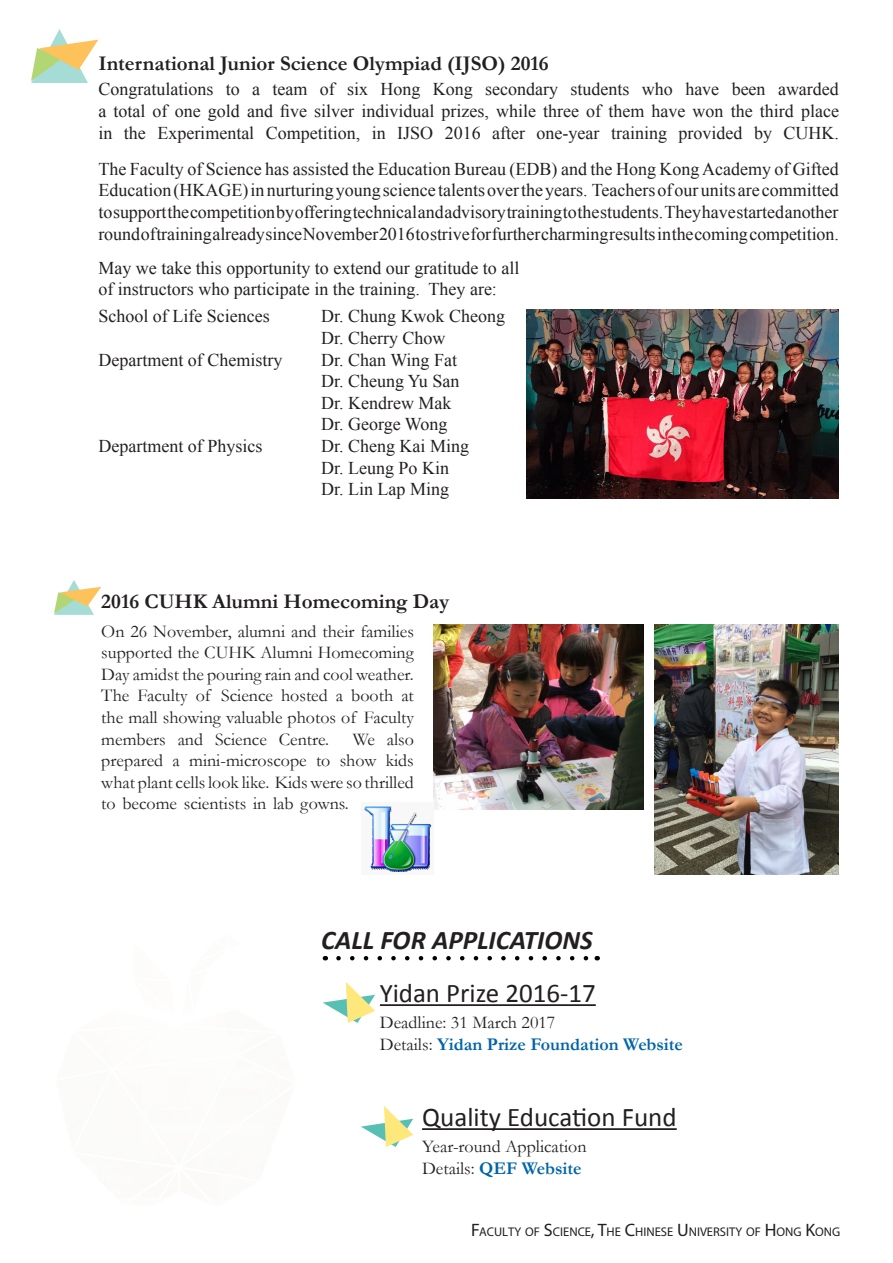
<style>
.page{position:relative;width:893px;height:1263px;background:#fff}
.page>*{position:absolute;margin:0;border:0;box-sizing:border-box;transform-origin:0 0}
.t1{font:27px "Calibri";color:#231f20}
.t2{font:italic 700 27px "Calibri";color:#231f20}
.t3{font:700 21px "Garamond";color:#231f20}
.t4{font:18px/21.6px "Times New Roman";color:#231f20;text-align:justify}
.t5{font:18px/21.6px "Garamond";color:#231f20;text-align:justify}
.t6{font:700 18px "Garamond";color:#0064a8}
.t7{font:12.6px "Myriad Pro";color:#231f20}
.s1{font-weight:400;color:#231f20}
.s2{font-size:18px}
</style>
<div class="page">
<svg style="left:31px;top:29px;width:67px;height:54px"></svg>
<img style="left:526px;top:310px;width:313px;height:188px">
<svg style="left:338px;top:956px;width:251px;height:4px"></svg>
<hr style="left:380px;top:1004px;width:216px;height:2px;background:#231f20">
<svg style="left:323px;top:982px;width:52px;height:41px"></svg>
<hr style="left:422px;top:1128px;width:255px;height:2px;background:#231f20">
<svg style="left:361px;top:1106px;width:52px;height:41px"></svg>
<svg style="left:54px;top:580px;width:47px;height:35px"></svg>
<img style="left:654px;top:625px;width:185px;height:249px">
<img style="left:433px;top:625px;width:211px;height:184px">
<img style="left:364px;top:806px;width:68px;height:66px">
<p class="t3" style="left:98px;top:49px;width:452px">International Junior Science Olympiad (IJSO) 2016</p>
<p class="t4" style="left:98px;top:78px;width:742px">Congratulations to a team of six Hong Kong secondary students who have been awarded a total of one gold and five silver individual prizes, while three of them have won the third place in the Experimental Competition, in IJSO 2016 after one-year training provided by CUHK.</p>
<p class="t4" style="left:98px;top:158px;width:742px">The Faculty of Science has assisted the Education Bureau (EDB) and the Hong Kong Academy of Gifted Education (HKAGE) in nurturing young science talents over the years. Teachers of our units are committed to support the competition by offering technical and advisory training to the students. They have started another round of training already since November 2016 to strive for further charming results in the coming competition.</p>
<p class="t4" style="left:98px;top:257px;width:422px">May we take this opportunity to extend our gratitude to all of instructors who participate in the training. They are:</p>
<p class="t4" style="left:98px;top:305px;width:173px">School of Life Sciences</p>
<p class="t4" style="left:98px;top:349px;width:185px">Department of Chemistry</p>
<p class="t4" style="left:98px;top:435px;width:165px">Department of Physics</p>
<p class="t4" style="left:321px;top:305px;width:185px">Dr. Chung Kwok Cheong</p>
<p class="t4" style="left:321px;top:327px;width:126px">Dr. Cherry Chow</p>
<p class="t4" style="left:321px;top:349px;width:137px">Dr. Chan Wing Fat</p>
<p class="t4" style="left:321px;top:370px;width:140px">Dr. Cheung Yu San</p>
<p class="t4" style="left:321px;top:392px;width:132px">Dr. Kendrew Mak</p>
<p class="t4" style="left:321px;top:413px;width:128px">Dr. George Wong</p>
<p class="t4" style="left:321px;top:435px;width:149px">Dr. Cheng Kai Ming</p>
<p class="t4" style="left:321px;top:457px;width:129px">Dr. Leung Po Kin</p>
<p class="t4" style="left:321px;top:478px;width:129px">Dr. Lin Lap Ming</p>
<p class="t3" style="left:101px;top:587px;width:349px">2016 CUHK Alumni Homecoming Day</p>
<p class="t5" style="left:101px;top:620px;width:314px">On 26 November, alumni and their families supported the CUHK Alumni Homecoming Day amidst the pouring rain and cool weather.<br>The Faculty of Science hosted a booth at the mall showing valuable photos of Faculty members and Science Centre.</p>
<p class="t5" style="left:101px;top:728px;width:314px;text-indent:252px">We also prepared a mini-microscope to show kids what plant cells look like. Kids were so thrilled to become scientists in lab gowns.</p>
<p class="t2" style="left:321px;top:923px;width:273px">CALL FOR APPLICATIONS</p>
<p class="t1" style="left:380px;top:976px;width:217px">Yidan Prize 2016-17</p>
<p class="t5" style="left:380px;top:1011px;width:177px">Deadline: 31 March 2017</p>
<p class="t6" style="left:380px;top:1032px;width:305px"><span class="s1">Details:</span> Yidan Prize Foundation Website</p>
<p class="t1" style="left:422px;top:1100px;width:256px">Quality Education Fund</p>
<p class="t5" style="left:422px;top:1135px;width:166px">Year-round Application</p>
<p class="t6" style="left:422px;top:1156px;width:161px"><span class="s1">Details:</span> QEF Website</p>
<p class="t7" style="left:471px;top:1224px;width:371px"><span class="s2">F</span>ACULTY OF <span class="s2">S</span>CIENCE<span class="s2">, T</span>HE <span class="s2">C</span>HIN ESE <span class="s2">U</span> NIVERSITY OF <span class="s2">H</span> ONG <span class="s2">K</span>ONG</p>
</div>
